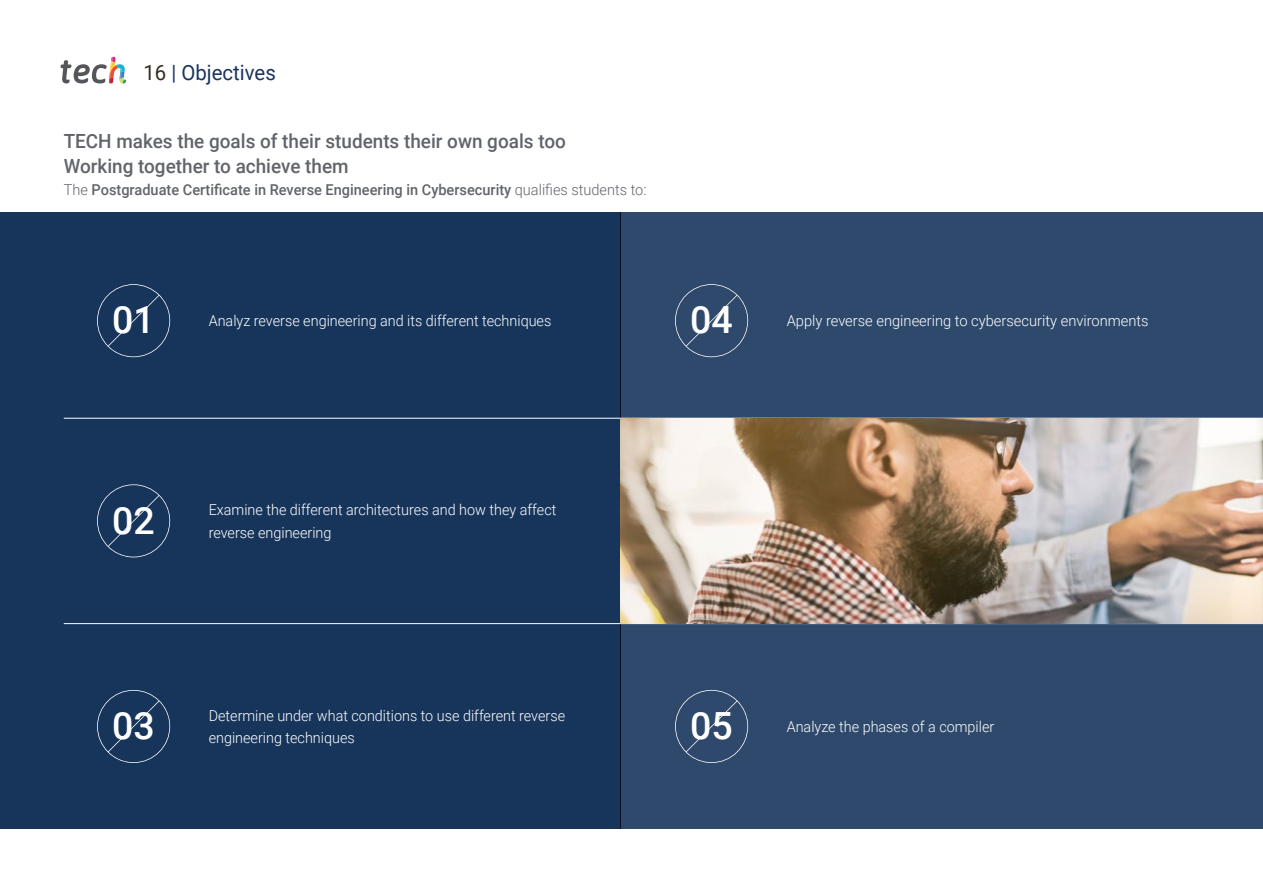
<style>
.page{position:relative;width:1263px;height:893px;background:#fff}
.page>*{position:absolute;margin:0;border:0;box-sizing:border-box;transform-origin:0 0}
.t1{font:500 37.5px "Roboto";color:#fff}
.t2{font:21px "Roboto";color:#1a355c}
.t3{font:500 19.5px/25.5px "Roboto";color:#61646a}
.t4{font:300 15px/22.5px "Roboto";color:#fff;scale:.96 1}
.t5{font:500 15px "Roboto";color:#61646a}
.t6{font:300 15px "Roboto";color:#fff}
.s1{color:#312e20}
.s2{font-weight:300}
</style>
<div class="page">
<svg style="left:61px;top:57px;width:65px;height:27px"></svg>
<div style="left:0;top:213px;width:621px;height:616px;background:#17355b"></div>
<div style="left:621px;top:213px;width:642px;height:616px;background:#2e496b"></div>
<hr style="left:64px;top:418px;width:1199px;height:1px;background:#fff">
<hr style="left:64px;top:623px;width:1199px;height:1px;background:#fff">
<svg style="left:97px;top:284px;width:73px;height:73px"></svg>
<svg style="left:97px;top:484px;width:73px;height:73px"></svg>
<svg style="left:675px;top:690px;width:73px;height:73px"></svg>
<svg style="left:97px;top:690px;width:73px;height:73px"></svg>
<svg style="left:675px;top:284px;width:73px;height:73px"></svg>
<img style="left:621px;top:418px;width:642px;height:206px">
<h2 class="t2" style="left:144px;top:57px;width:134px"><span class="s1">16</span> | Objectives</h2>
<h3 class="t3" style="left:64px;top:127px;width:504px">TECH makes the goals of their students their own goals too<br>Working together to achieve them</h3>
<p class="t5" style="left:64px;top:179px;width:584px"><span class="s2">The</span> Postgraduate Certificate in Reverse Engineering in Cybersecurity <span class="s2">qualifies students to:</span></p>
<h1 class="t1" style="left:112px;top:294px;width:44px">01</h1>
<p class="t4" style="left:209px;top:309px;width:358px">Analyz reverse engineering and its different techniques</p>
<h1 class="t1" style="left:690px;top:294px;width:44px">04</h1>
<p class="t6" style="left:787px;top:310px;width:363px">Apply reverse engineering to cybersecurity environments</p>
<h1 class="t1" style="left:112px;top:494px;width:44px">02</h1>
<p class="t4" style="left:209px;top:498px;width:364px">Examine the different architectures and how they affect reverse engineering</p>
<h1 class="t1" style="left:112px;top:699px;width:44px">03</h1>
<p class="t4" style="left:209px;top:704px;width:373px">Determine under what conditions to use different reverse engineering techniques</p>
<h1 class="t1" style="left:690px;top:699px;width:44px">05</h1>
<p class="t4" style="left:787px;top:715px;width:218px">Analyze the phases of a compiler</p>
</div>
